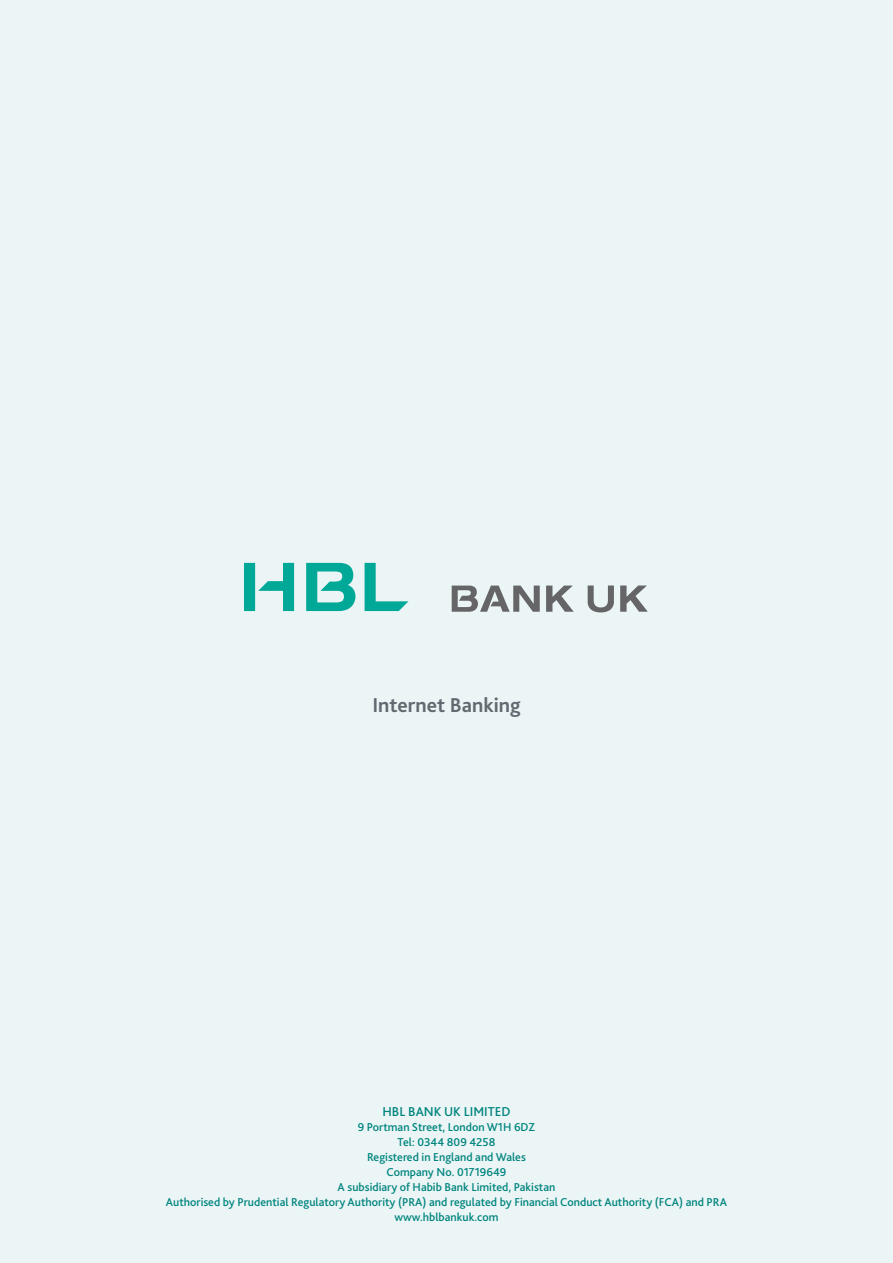
<style>
.page{position:relative;width:893px;height:1263px;background:#ebf5f5}
.page>*{position:absolute;margin:0;border:0;box-sizing:border-box;transform-origin:0 0}
.t1{font:700 21px "Bliss 2";color:#616971}
.t2{font:500 13.5px "Bliss 2";color:#00847e}
.t3{font:500 12px/15px "Bliss 2";color:#00847e;text-align:center}
</style>
<div class="page">
<svg style="left:244px;top:563px;width:164px;height:48px"></svg>
<svg style="left:620px;top:585px;width:28px;height:27px"></svg>
<svg style="left:588px;top:585px;width:26px;height:27px"></svg>
<svg style="left:452px;top:585px;width:122px;height:27px"></svg>
<h1 class="t1" style="left:372px;top:697px;width:150px">Internet Banking</h1>
<p class="t2" style="left:382px;top:1106px;width:130px">HBL BANK UK LIMITED</p>
<p class="t3" style="left:166px;top:1120px;width:563px">9 Portman Street, London W1H 6DZ<br>Tel: 0344 809 4258<br>Registered in England and Wales<br>Company No. 01719649<br>A subsidiary of Habib Bank Limited, Pakistan<br>Authorised by Prudential Regulatory Authority (PRA) and regulated by Financial Conduct Authority (FCA) and PRA www.hblbankuk.com</p>
</div>
